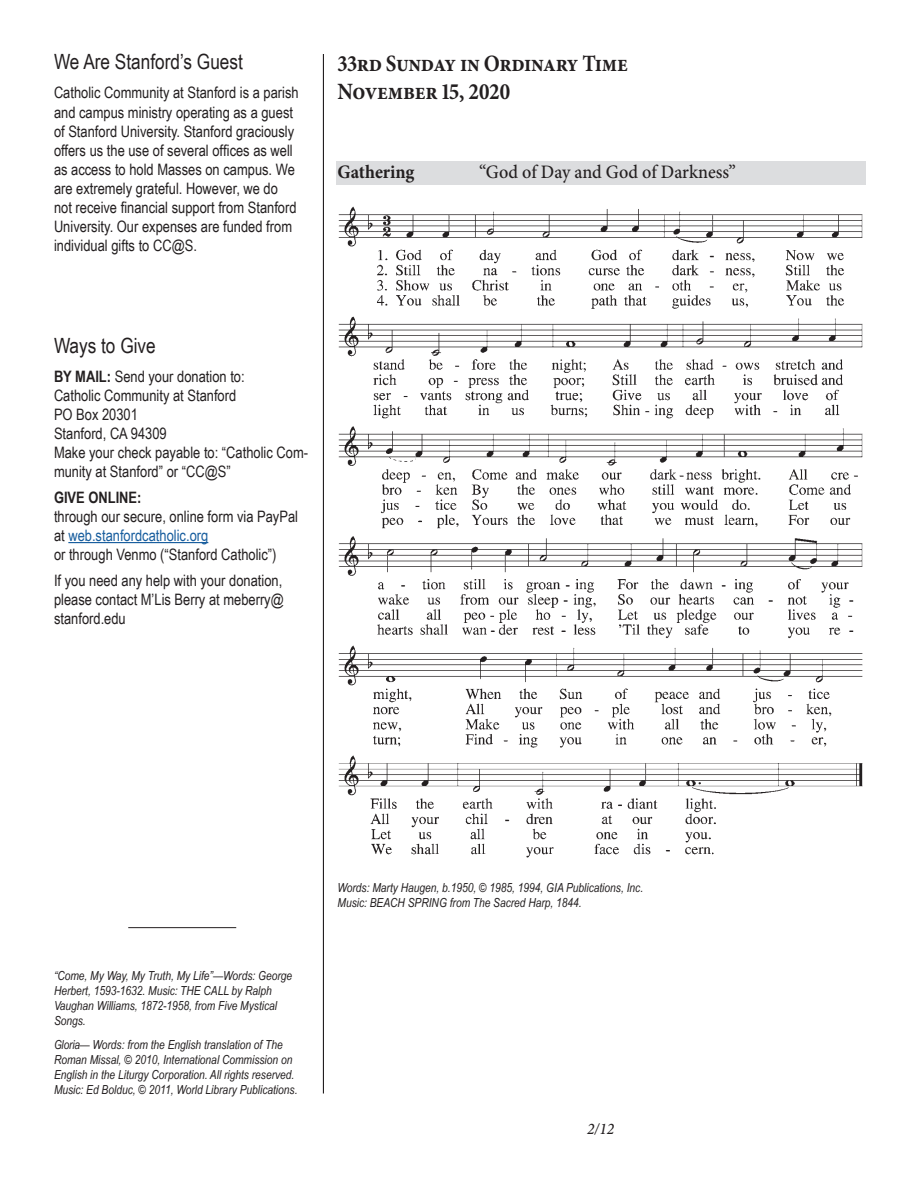
<style>
.page{position:relative;width:918px;height:1188px;background:#fff}
.page>*{position:absolute;margin:0;border:0;box-sizing:border-box;transform-origin:0 0}
.masthead_new{font:700 23.4px/28px "Minion Pro";letter-spacing:-.015em;color:#231f20;scale:.9 1}
.announcement_label{font:21px "Arial Narrow";color:#231f20}
.Music_Label{font:500 19.05px "Minion Pro";letter-spacing:-.005em;color:#231f20;scale:.95 1}
.Music_Label-2{font:700 19.05px "Minion Pro";color:#231f20;scale:.95 1}
.Lyrics{font:italic 500 16.2px "Minion Pro";color:#231f20;scale:.95 1}
.announcement_text_mu{font:15.75px/19px "Arial Narrow";color:#231f20}
.announcement_text{font:15.75px/19px "Arial Narrow";color:#231f20}
.music_credit{font:italic 12.45px/15px "Arial Narrow";color:#231f20}
.s1{font-weight:700}
.s2{color:#175d9e}
</style>
<div class="page">
<hr style="left:323px;top:54px;width:1px;height:1040px;background:#231f20">
<hr style="left:68px;top:542px;width:140px;height:1px;background:#175d9e">
<hr style="left:128px;top:927px;width:108px;height:1px;background:#231f20">
<div style="left:336px;top:161px;width:530px;height:23px;background:#dcdddf"></div>
<img style="left:338px;top:206px;width:525px;height:652px">
<p class="announcement_label" style="left:54px;top:46px;width:190px">We Are Stanford’s Guest</p>
<p class="announcement_text" style="left:54px;top:83px;width:246px">Catholic Community at Stanford is a parish and campus ministry operating as a guest of Stanford University. Stanford graciously offers us the use of several offices as well as access to hold Masses on campus. We are extremely grateful. However, we do not receive financial support from Stanford University. Our expenses are funded from individual gifts to CC@S.</p>
<p class="masthead_new" style="left:338px;top:49px;width:324px">33rd Sunday in Ordinary Time<br>November 15, 2020</p>
<p class="Music_Label-2" style="left:338px;top:158px;width:83px">Gathering</p>
<p class="Music_Label" style="left:479px;top:159px;width:272px">“God of Day and God of Darkness”</p>
<p class="announcement_label" style="left:54px;top:330px;width:103px">Ways to Give</p>
<p class="announcement_text_mu" style="left:54px;top:366px;width:256px"><span class="s1">BY MAIL:</span> Send your donation to:<br>Catholic Community at Stanford<br>PO Box 20301<br>Stanford, CA 94309<br>Make your check payable to: “Catholic Com&shy;munity at Stanford” or “CC@S”</p>
<p class="announcement_text_mu" style="left:54px;top:487px;width:246px"><span class="s1">GIVE ONLINE:<br></span>through our secure, online form via PayPal at <span class="s2">web.stanfordcatholic.org<br></span>or through Venmo (“Stanford Catholic”)</p>
<p class="announcement_text_mu" style="left:54px;top:570px;width:231px;text-align:justify">If you need any help with your donation, please contact M’Lis Berry at meberry@ stanford.edu</p>
<p class="music_credit" style="left:54px;top:967px;width:240px">“Come, My Way, My Truth, My Life”—Words: George Herbert, 1593-1632. Music: THE CALL by Ralph Vaughan Williams, 1872-1958, from Five Mystical Songs.</p>
<p class="music_credit" style="left:54px;top:1036px;width:245px">Gloria— Words: from the English translation of The Roman Missal, © 2010, International Commission on English in the Liturgy Corporation. All rights reserved.<br>Music: Ed Bolduc, © 2011, World Library Publications.</p>
<p class="music_credit" style="left:338px;top:880px;width:307px">Words: Marty Haugen, b.1950, © 1985, 1994, GIA Publications, Inc.<br>Music: BEACH SPRING from The Sacred Harp, 1844.</p>
<p class="Lyrics" style="left:587px;top:1118px;width:30px">2/12</p>
</div>
